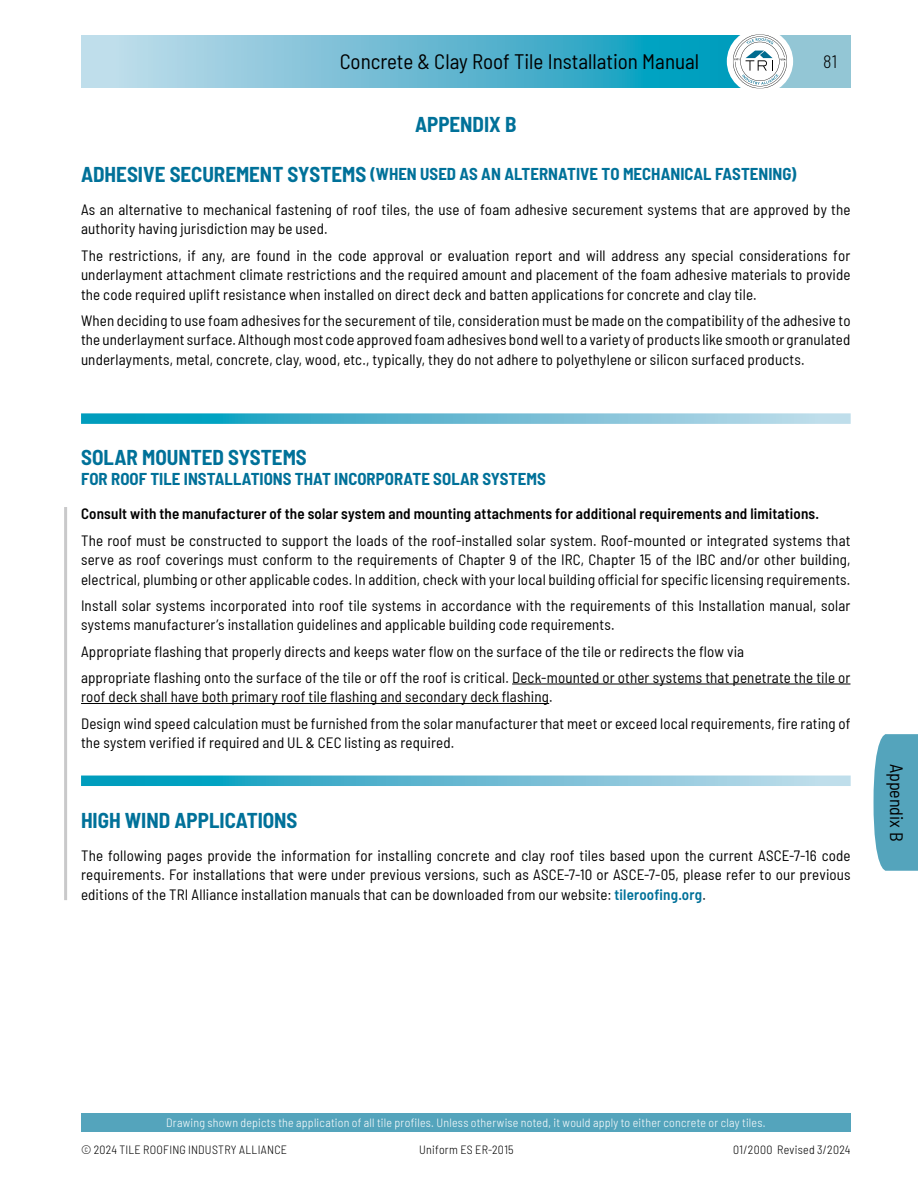
<style>
.page{position:relative;width:918px;height:1188px;background:#fff}
.page>*{position:absolute;margin:0;border:0;box-sizing:border-box;transform-origin:0 0}
.Header-Teal{font:700 semi-condensed 21px "Barlow";color:#007199}
.t1{font:semi-condensed 21px "Barlow";color:#000}
.t2{font:semi-condensed 18px "Barlow";color:#000}
.t3{font:300 semi-condensed 18px "Barlow";color:#000}
.Header-Teal-2{font:700 semi-condensed 16.8px "Barlow";color:#007199}
.Body{font:semi-condensed 15px/19.5px "Barlow";letter-spacing:.01em;color:#000}
.Body-2{font:600 semi-condensed 15px "Barlow";letter-spacing:.01em;color:#000}
.t4{font:300 semi-condensed 12px "Barlow";letter-spacing:.02em;color:#fff}
.t5{font:300 semi-condensed 12px "Barlow";letter-spacing:.025em;color:#000}
.s1{font-size:21px}
.s2{font-weight:600;color:#007199}
</style>
<div class="page">
<hr style="left:512px;top:684px;width:339px;height:1px;background:#000">
<hr style="left:81px;top:703px;width:468px;height:1px;background:#000">
<hr style="left:64px;top:509px;width:3px;height:390px;background:#c9c9ca">
<svg style="left:81px;top:413px;width:770px;height:11px;background:#67bcd4"></svg>
<svg style="left:81px;top:776px;width:770px;height:10px;background:#60b9d2"></svg>
<div style="left:81px;top:1113px;width:770px;height:19px;background:#54a4bc"></div>
<div style="left:760px;top:35px;width:91px;height:53px;background:#93c6d5"></div>
<svg style="left:81px;top:35px;width:652px;height:53px;background:#66bbd3"></svg>
<div style="left:727px;top:29px;width:66px;height:65px;background:#fff;border-radius:50%"></div>
<svg style="left:733px;top:34px;width:54px;height:55px"></svg>
<div style="left:874px;top:734px;width:44px;height:137px;background:#54a4bc"></div>
<h1 class="t1" style="left:340px;top:46px;width:361px">Concrete &amp; Clay Roof Tile Installation Manual</h1>
<p class="t3" style="left:823px;top:48px;width:16px">81</p>
<p class="Header-Teal" style="left:415px;top:109px;width:103px">APPENDIX B</p>
<p class="Header-Teal-2" style="left:81px;top:162px;width:717px"><span class="s1">ADHESIVE SECUREMENT SYSTEMS</span> (WHEN USED AS AN ALTERNATIVE TO MECHANICAL FASTENING)</p>
<p class="Body" style="left:81px;top:199px;width:771px">As an alternative to mechanical fastening of roof tiles, the use of foam adhesive securement systems that are approved by the authority having jurisdiction may be used.</p>
<p class="Body" style="left:81px;top:244px;width:771px;text-align:justify">The restrictions, if any, are found in the code approval or evaluation report and will address any special considerations for underlayment attachment climate restrictions and the required amount and placement of the foam adhesive materials to provide the code required uplift resistance when installed on direct deck and batten applications for concrete and clay tile.</p>
<p class="Body" style="left:81px;top:310px;width:771px;text-align:justify">When deciding to use foam adhesives for the securement of tile, consideration must be made on the compatibility of the adhesive to the underlayment surface. Although most code approved foam adhesives bond well to a variety of products like smooth or granulated underlayments, metal, concrete, clay, wood, etc., typically, they do not adhere to polyethylene or silicon surfaced products.</p>
<p class="Header-Teal" style="left:81px;top:443px;width:227px">SOLAR MOUNTED SYSTEMS</p>
<p class="Header-Teal-2" style="left:81px;top:467px;width:466px">FOR ROOF TILE INSTALLATIONS THAT INCORPORATE SOLAR SYSTEMS</p>
<p class="Body-2" style="left:81px;top:503px;width:740px">Consult with the manufacturer of the solar system and mounting attachments for additional requirements and limitations.</p>
<p class="Body" style="left:81px;top:529px;width:771px;text-align:justify">The roof must be constructed to support the loads of the roof-installed solar system. Roof-mounted or integrated systems that serve as roof coverings must conform to the requirements of Chapter 9 of the IRC, Chapter 15 of the IBC and/or other building, electrical, plumbing or other applicable codes. In addition, check with your local building official for specific licensing requirements.</p>
<p class="Body" style="left:81px;top:595px;width:771px">Install solar systems incorporated into roof tile systems in accordance with the requirements of this Installation manual, solar systems manufacturer’s installation guidelines and applicable building code requirements.</p>
<p class="Body" style="left:81px;top:640px;width:665px">Appropriate flashing that properly directs and keeps water flow on the surface of the tile or redirects the flow via</p>
<p class="Body" style="left:81px;top:667px;width:771px">appropriate flashing onto the surface of the tile or off the roof is critical. Deck-mounted or other systems that penetrate the tile or roof deck shall have both primary roof tile flashing and secondary deck flashing.</p>
<p class="Body" style="left:81px;top:712px;width:771px">Design wind speed calculation must be furnished from the solar manufacturer that meet or exceed local requirements, fire rating of the system verified if required and UL &amp; CEC listing as required.</p>
<p class="Header-Teal" style="left:81px;top:805px;width:218px">HIGH WIND APPLICATIONS</p>
<p class="Body" style="left:81px;top:844px;width:771px;text-align:justify">The following pages provide the information for installing concrete and clay roof tiles based upon the current ASCE-7-16 code requirements. For installations that were under previous versions, such as ASCE-7-10 or ASCE-7-05, please refer to our previous editions of the TRI Alliance installation manuals that can be downloaded from our website: <span class="s2">tileroofing.org</span>.</p>
<p class="t2" style="left:910px;top:764px;width:79px;rotate:90deg">Appendix B</p>
<p class="t4" style="left:166px;top:1114px;width:601px">Drawing shown depicts the application of all tile profiles. Unless otherwise noted, it would apply to either concrete or clay tiles.</p>
<p class="t5" style="left:81px;top:1141px;width:208px">© 2024 TILE ROOFING INDUSTRY ALLIANCE</p>
<p class="t5" style="left:419px;top:1141px;width:96px">Uniform ES ER-2015</p>
<p class="t5" style="left:733px;top:1141px;width:119px">01/2000 Revised 3/2024</p>
</div>
